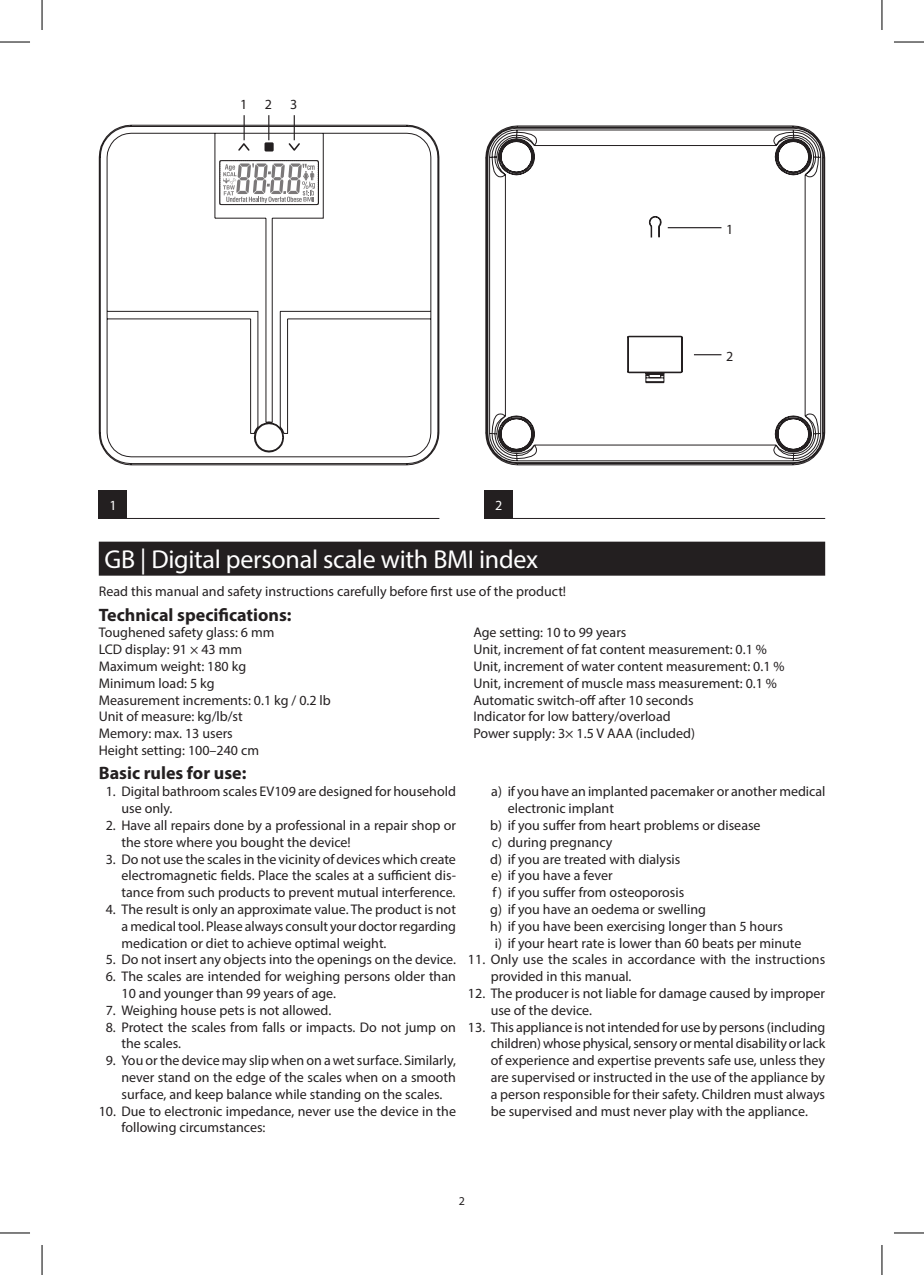
<style>
.page{position:relative;width:924px;height:1275px;background:#fff}
.page>*{position:absolute;margin:0;border:0;box-sizing:border-box;transform-origin:0 0}
.t1{font:26px "Myriad Pro";letter-spacing:-.01em;color:#fff}
.t2{font:700 18px "Myriad Pro";color:#231f20}
.t3{font:14px/16.8px "Myriad Pro";color:#231f20}
.t4{font:14px "Myriad Pro";color:#fff}
.t5{font:12px "Myriad Pro";color:#231f20}
</style>
<div class="page">
<hr style="left:99px;top:518px;width:340px;height:1px;background:#231f20">
<div style="left:99px;top:490px;width:28px;height:29px;background:#231f20"></div>
<hr style="left:484px;top:518px;width:340px;height:1px;background:#231f20">
<div style="left:484px;top:490px;width:28px;height:29px;background:#231f20"></div>
<svg style="left:485px;top:125px;width:340px;height:341px"></svg>
<svg style="left:491px;top:134px;width:328px;height:326px"></svg>
<svg style="left:98px;top:124px;width:342px;height:342px"></svg>
<svg style="left:237px;top:115px;width:64px;height:37px"></svg>
<svg style="left:220px;top:160px;width:98px;height:45px"></svg>
<div style="left:99px;top:541px;width:725px;height:34px;background:#231f20"></div>
<hr style="left:0;top:42px;width:30px;height:1px;background:#000">
<hr style="left:893px;top:42px;width:30px;height:1px;background:#000">
<hr style="left:0;top:1232px;width:30px;height:1px;background:#000">
<hr style="left:893px;top:1232px;width:30px;height:1px;background:#000">
<hr style="left:42px;top:0;width:1px;height:30px;background:#000">
<hr style="left:42px;top:1245px;width:1px;height:30px;background:#000">
<hr style="left:881px;top:0;width:1px;height:30px;background:#000">
<hr style="left:881px;top:1245px;width:1px;height:30px;background:#000">
<p class="t3" style="left:240px;top:96px;width:33px">1 2</p>
<p class="t3" style="left:290px;top:96px;width:9px">3</p>
<p class="t4" style="left:109px;top:497px;width:9px">1</p>
<p class="t4" style="left:495px;top:497px;width:9px">2</p>
<p class="t3" style="left:725px;top:220px;width:9px">1</p>
<p class="t3" style="left:725px;top:347px;width:9px">2</p>
<h1 class="t1" style="left:104px;top:543px;width:435px">GB | Digital personal scale with BMI index</h1>
<p class="t3" style="left:99px;top:583px;width:468px">Read this manual and safety instructions carefully before first use of the product!</p>
<p class="t2" style="left:99px;top:603px;width:194px">Technical specifications:</p>
<p class="t3" style="left:99px;top:624px;width:233px">Toughened safety glass: 6 mm<br>LCD display: 91 × 43 mm<br>Maximum weight: 180 kg<br>Minimum load: 5 kg<br>Measurement increments: 0.1 kg / 0.2 lb<br>Unit of measure: kg/lb/st<br>Memory: max. 13 users<br>Height setting: 100–240 cm</p>
<p class="t3" style="left:473px;top:624px;width:312px">Age setting: 10 to 99 years<br>Unit, increment of fat content measurement: 0.1 % Unit, increment of water content measurement: 0.1 % Unit, increment of muscle mass measurement: 0.1 % Automatic switch-off after 10 seconds<br>Indicator for low battery/overload<br>Power supply: 3× 1.5 V AAA (included)</p>
<p class="t2" style="left:99px;top:761px;width:149px">Basic rules for use:</p>
<p class="t3" style="left:121px;top:783px;width:336px;text-indent:-16px">1. Digital bathroom scales EV109 are designed for household use only.</p>
<p class="t3" style="left:121px;top:816px;width:336px;text-indent:-16px">2. Have all repairs done by a professional in a repair shop or the store where you bought the device!</p>
<p class="t3" style="left:121px;top:850px;width:336px;text-align:justify;text-indent:-16px">3. Do not use the scales in the vicinity of devices which create electromagnetic fields. Place the scales at a sufficient dis&shy;tance from such products to prevent mutual interference.</p>
<p class="t3" style="left:121px;top:900px;width:336px;text-align:justify;text-indent:-16px">4. The result is only an approximate value. The product is not a medical tool. Please always consult your doctor regarding medication or diet to achieve optimal weight.</p>
<p class="t3" style="left:106px;top:951px;width:351px">5. Do not insert any objects into the openings on the device.</p>
<p class="t3" style="left:121px;top:968px;width:336px;text-indent:-16px">6. The scales are intended for weighing persons older than<br>10 and younger than 99 years of age.</p>
<p class="t3" style="left:106px;top:1001px;width:227px">7. Weighing house pets is not allowed.</p>
<p class="t3" style="left:121px;top:1018px;width:336px;text-indent:-16px">8. Protect the scales from falls or impacts. Do not jump on the scales.</p>
<p class="t3" style="left:121px;top:1052px;width:336px;text-align:justify;text-indent:-16px">9. You or the device may slip when on a wet surface. Similarly, never stand on the edge of the scales when on a smooth surface, and keep balance while standing on the scales.</p>
<p class="t3" style="left:121px;top:1102px;width:336px;text-indent:-23px">10. Due to electronic impedance, never use the device in the following circumstances:</p>
<p class="t3" style="left:491px;top:783px;width:335px">a) if you have an implanted pacemaker or another medical</p>
<p class="t3" style="left:507px;top:800px;width:108px">electronic implant</p>
<p class="t3" style="left:490px;top:816px;width:272px">b) if you suffer from heart problems or disease</p>
<p class="t3" style="left:491px;top:833px;width:122px">c) during pregnancy</p>
<p class="t3" style="left:490px;top:850px;width:192px">d) if you are treated with dialysis</p>
<p class="t3" style="left:491px;top:867px;width:123px">e) if you have a fever</p>
<p class="t3" style="left:492px;top:884px;width:193px">f) if you suffer from osteoporosis</p>
<p class="t3" style="left:490px;top:900px;width:217px">g) if you have an oedema or swelling</p>
<p class="t3" style="left:490px;top:917px;width:294px">h) if you have been exercising longer than 5 hours</p>
<p class="t3" style="left:494px;top:934px;width:308px">i) if your heart rate is lower than 60 beats per minute</p>
<p class="t3" style="left:490px;top:951px;width:336px;text-indent:-23px">11. Only use the scales in accordance with the instructions provided in this manual.</p>
<p class="t3" style="left:490px;top:984px;width:336px;text-indent:-23px">12. The producer is not liable for damage caused by improper use of the device.</p>
<p class="t3" style="left:490px;top:1018px;width:336px;text-align:justify;text-indent:-23px">13. This appliance is not intended for use by persons (including children) whose physical, sensory or mental disability or lack of experience and expertise prevents safe use, unless they are supervised or instructed in the use of the appliance by a person responsible for their safety. Children must always be supervised and must never play with the appliance.</p>
<p class="t5" style="left:458px;top:1193px;width:8px">2</p>
</div>
